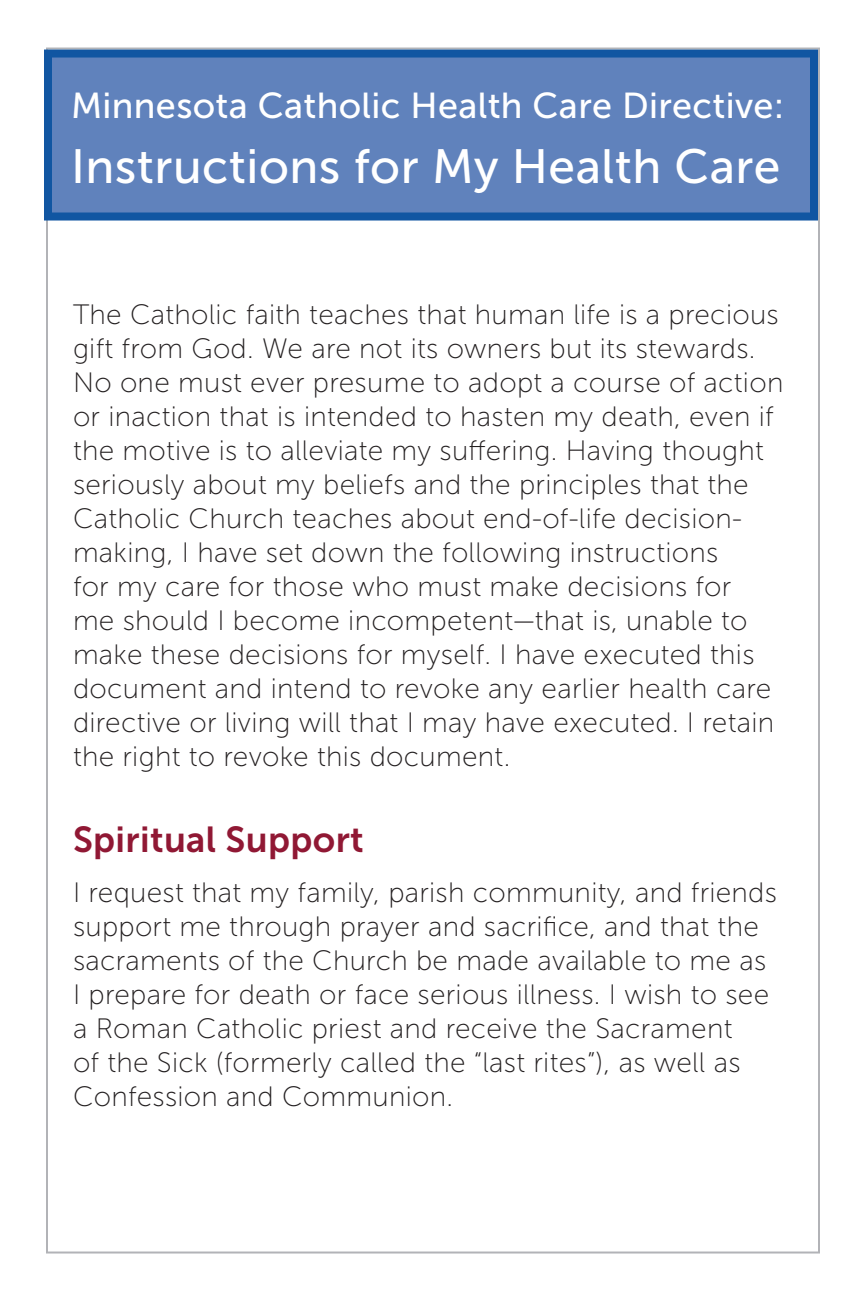
<style>
.page{position:relative;width:864px;height:1296px;background:#fff}
.page>*{position:absolute;margin:0;border:0;box-sizing:border-box;transform-origin:0 0}
.t1{font:48px "Museo Sans 500";letter-spacing:.01em;color:#fff}
.t2{font:36px "Museo Sans 500";letter-spacing:.01em;color:#fff}
.t3{font:36px "Museo Sans 700";letter-spacing:.01em;color:#901834}
.t4{font:28px/34px "Museo Sans 100";letter-spacing:.01em;color:#231f20}
</style>
<div class="page">
<div style="left:44px;top:50px;width:774px;height:171px;background:#6082bc;border:8px solid #1156a2"></div>
<p class="t2" style="left:71px;top:86px;width:715px">Minnesota Catholic Health Care Directive:</p>
<p class="t1" style="left:71px;top:140px;width:711px">Instructions for My Health Care</p>
<p class="t4" style="left:73px;top:298px;width:712px">The Catholic faith teaches that human life is a precious gift from God. We are not its owners but its stewards.<br>No one must ever presume to adopt a course of action or inaction that is intended to hasten my death, even if the motive is to alleviate my suffering. Having thought seriously about my beliefs and the principles that the Catholic Church teaches about end-of-life decision&shy;making, I have set down the following instructions<br>for my care for those who must make decisions for<br>me should I become incompetent—that is, unable to make these decisions for myself. I have executed this document and intend to revoke any earlier health care directive or living will that I may have executed. I retain the right to revoke this document.</p>
<p class="t3" style="left:73px;top:820px;width:292px">Spiritual Support</p>
<p class="t4" style="left:73px;top:876px;width:706px">I request that my family, parish community, and friends support me through prayer and sacrifice, and that the sacraments of the Church be made available to me as I prepare for death or face serious illness. I wish to see a Roman Catholic priest and receive the Sacrament<br>of the Sick (formerly called the “last rites”), as well as Confession and Communion.</p>
</div>
